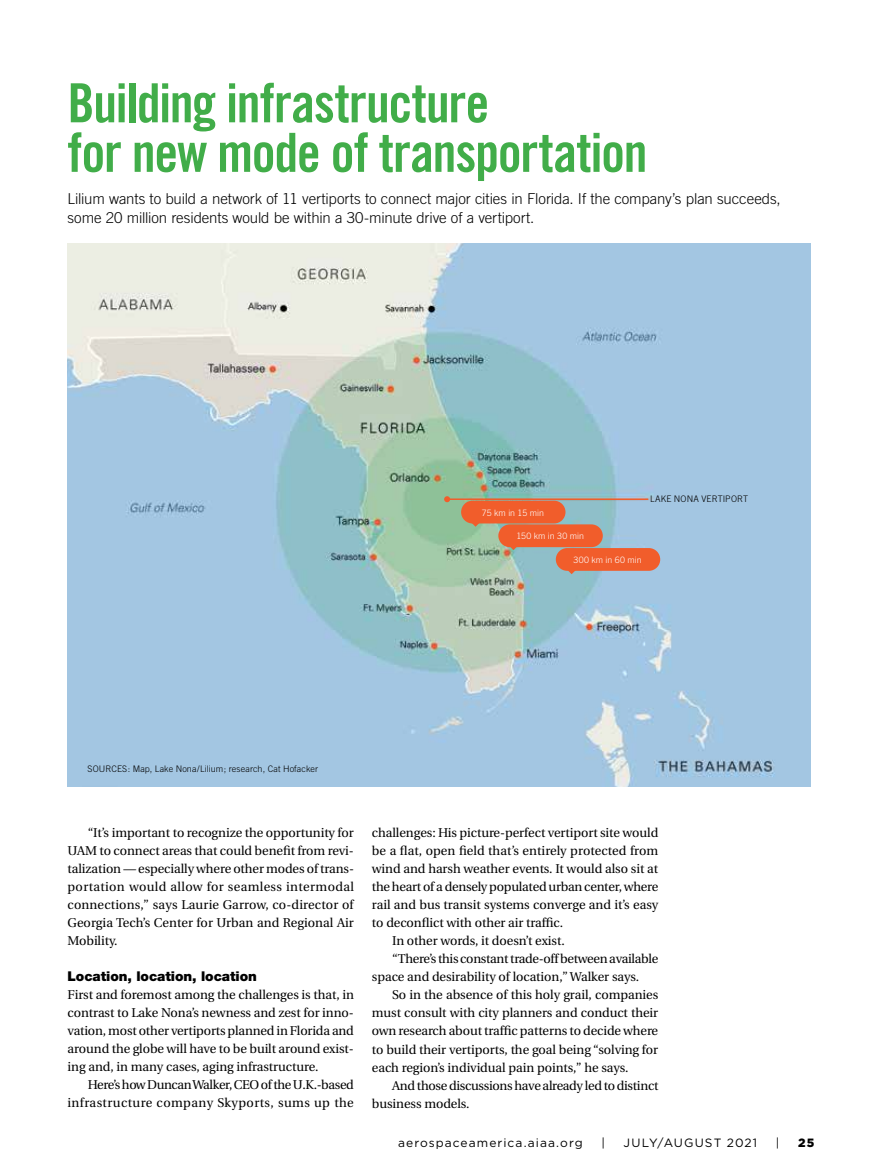
<style>
.page{position:relative;width:878px;height:1175px;background:#fff}
.page>*{position:absolute;margin:0;border:0;box-sizing:border-box;transform-origin:0 0}
.t1{font:54px/49.5px "Trade Gothic Bold Cond Twenty";letter-spacing:-.025em;color:#41ad49}
.t2{font:300 15px/19.5px "Trade Gothic";letter-spacing:-.005em;color:#000}
.t3{font:900 13.5px "Helvetica Neue LT Std";letter-spacing:-.005em;color:#000}
.t4{font:12.75px/18px "Utopia";letter-spacing:-.005em;color:#000;text-align:justify}
.t5{font:12.75px "Utopia";letter-spacing:-.025em;color:#000}
.t6{font:12.75px/18px "Utopia";letter-spacing:.03em;color:#000;text-align:right}
.t7{font:12px "Gotham";letter-spacing:.09em;color:#000}
.t8{font:900 12px "Gotham";color:#000}
.t9{font:300 9px "Trade Gothic";letter-spacing:.015em;color:#000}
.t10{font:300 8.85px "Trade Gothic";color:#fff}
</style>
<div class="page">
<img style="left:68px;top:243px;width:742px;height:543px">
<div style="left:461px;top:501px;width:104px;height:22px;background:#f15d2b;border-radius:11px"></div>
<div style="left:498px;top:524px;width:104px;height:23px;background:#f15d2b;border-radius:11px"></div>
<div style="left:556px;top:548px;width:104px;height:23px;background:#f15d2b;border-radius:11px"></div>
<hr style="left:447px;top:498px;width:200px;height:2px;background:#f15d2b">
<svg style="left:444px;top:496px;width:6px;height:6px"></svg>
<svg style="left:566px;top:570px;width:10px;height:4px"></svg>
<svg style="left:508px;top:547px;width:10px;height:3px"></svg>
<svg style="left:470px;top:523px;width:10px;height:4px"></svg>
<h1 class="t1" style="left:68px;top:78px;width:581px">Building infrastructure<br>for new mode of transportation</h1>
<p class="t2" style="left:68px;top:189px;width:714px">Lilium wants to build a network of 11 vertiports to connect major cities in Florida. If the company’s plan succeeds, some 20 million residents would be within a 30-minute drive of a vertiport.</p>
<p class="t10" style="left:482px;top:507px;width:63px">75 km in 15 min</p>
<p class="t10" style="left:516px;top:531px;width:69px">150 km in 30 min</p>
<p class="t10" style="left:573px;top:554px;width:70px">300 km in 60 min</p>
<p class="t9" style="left:650px;top:493px;width:99px">LAKE NONA VERTIPORT</p>
<p class="t9" style="left:88px;top:764px;width:232px">SOURCES: Map, Lake Nona/Lilium; research, Cat Hofacker</p>
<p class="t4" style="left:68px;top:824px;width:288px;text-indent:20px">“It’s important to recognize the opportunity for UAM to connect areas that could benefit from revi&shy;talization — especially where other modes of trans&shy;portation would allow for seamless intermodal connections,” says Laurie Garrow, co-director of Georgia Tech’s Center for Urban and Regional Air Mobility.</p>
<p class="t3" style="left:68px;top:968px;width:191px">Location, location, location</p>
<p class="t4" style="left:68px;top:986px;width:288px">First and foremost among the challenges is that, in contrast to Lake Nona’s newness and zest for inno&shy;vation, most other vertiports planned in Florida and around the globe will have to be built around exist&shy;ing and, in many cases, aging infrastructure.</p>
<p class="t6" style="left:68px;top:1076px;width:288px">Here’s how Duncan Walker, CEO of the U.K.-based infrastructure company Skyports, sums up the</p>
<p class="t4" style="left:372px;top:824px;width:288px">challenges: His picture-perfect vertiport site would</p>
<p class="t4" style="left:372px;top:842px;width:288px">be a flat, open field that’s entirely protected from</p>
<p class="t4" style="left:372px;top:860px;width:288px">wind and harsh weather events. It would also sit at</p>
<p class="t4" style="left:372px;top:878px;width:288px">the heart of a densely populated urban center, where</p>
<p class="t4" style="left:372px;top:896px;width:288px">rail and bus transit systems converge and it’s easy</p>
<p class="t4" style="left:372px;top:914px;width:193px">to deconflict with other air traffic.</p>
<p class="t4" style="left:392px;top:932px;width:174px">In other words, it doesn’t exist.</p>
<p class="t5" style="left:392px;top:952px;width:267px">“There’s this constant trade-off between available</p>
<p class="t4" style="left:372px;top:968px;width:269px">space and desirability of location,” Walker says.</p>
<p class="t4" style="left:392px;top:986px;width:267px">So in the absence of this holy grail, companies</p>
<p class="t4" style="left:372px;top:1004px;width:288px">must consult with city planners and conduct their</p>
<p class="t4" style="left:372px;top:1022px;width:288px">own research about traffic patterns to decide where</p>
<p class="t4" style="left:372px;top:1040px;width:288px">to build their vertiports, the goal being “solving for</p>
<p class="t4" style="left:372px;top:1058px;width:258px">each region’s individual pain points,” he says.</p>
<p class="t5" style="left:392px;top:1078px;width:268px">And those discussions have already led to distinct</p>
<p class="t4" style="left:372px;top:1094px;width:99px">business models.</p>
<p class="t7" style="left:398px;top:1135px;width:186px">aerospaceamerica.aiaa.org</p>
<p class="t7" style="left:601px;top:1135px;width:5px">|</p>
<p class="t7" style="left:623px;top:1135px;width:135px">JULY/AUGUST 2021</p>
<p class="t7" style="left:775px;top:1135px;width:5px">|</p>
<p class="t8" style="left:798px;top:1134px;width:18px">25</p>
</div>
